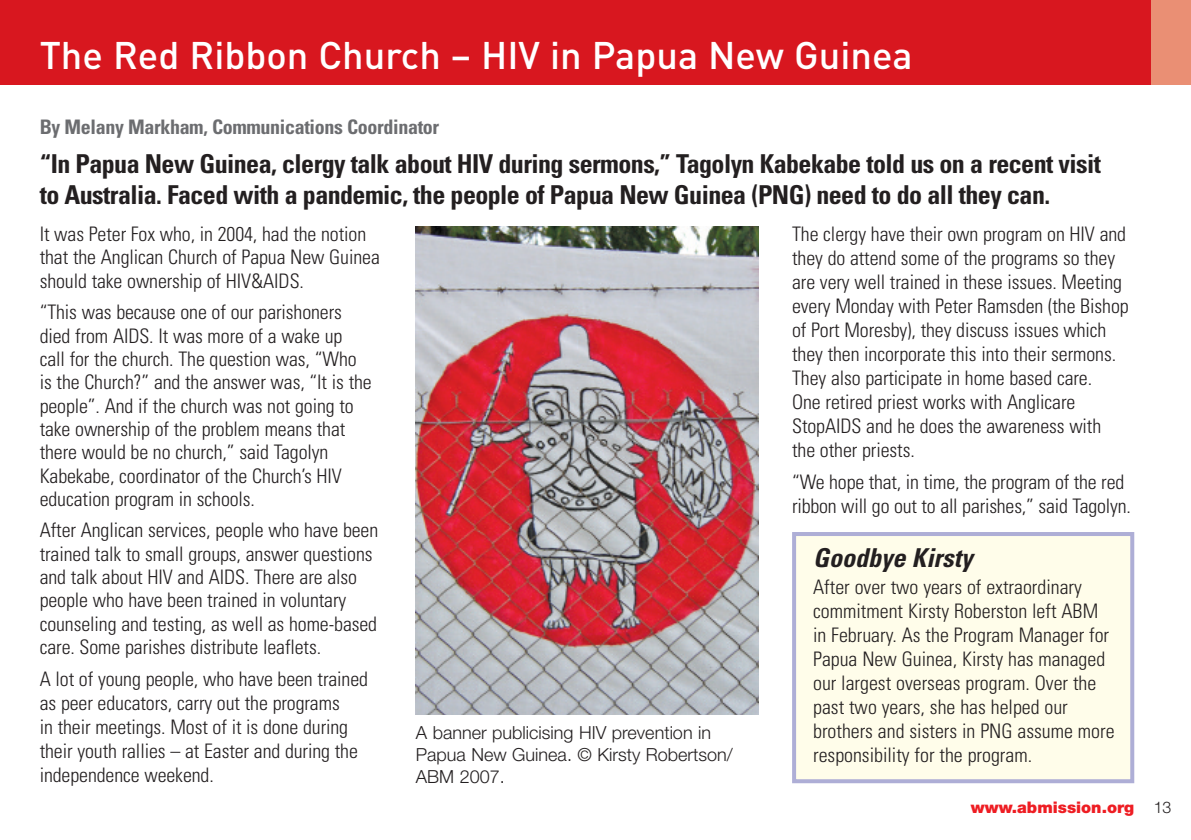
<style>
.page{position:relative;width:1191px;height:840px;background:#fff}
.page>*{position:absolute;margin:0;border:0;box-sizing:border-box;transform-origin:0 0}
.t1{font:500 38px "DIN Pro";color:#fff}
.t2{font:700 condensed 26px/31px "Univers";letter-spacing:-.02em;color:#231f20}
.t3{font:italic 700 condensed 26px "Univers";color:#231f20}
.t4{font:300 condensed 20px/24px "Univers";letter-spacing:-.005em;color:#231f20}
.t5{font:700 condensed 20px "Univers";letter-spacing:-.02em;color:#6c6d70}
.t6{font:300 18px/22px "Helvetica Neue";color:#231f20}
.t7{font:900 16px "Helvetica Neue";color:#ee1d23}
.s1{font-weight:300;color:#231f20}
</style>
<div class="page">
<div style="left:796px;top:535px;width:334px;height:243px;background:#fffdea"></div>
<div style="left:792px;top:531px;width:342px;height:251px;border:4px solid #aeaed6"></div>
<div style="left:0;top:0;width:1191px;height:85px;background:#d8171f"></div>
<div style="left:1151px;top:0;width:40px;height:85px;background:#ea8f74"></div>
<img style="left:416px;top:226px;width:342px;height:488px">
<h1 class="t1" style="left:40px;top:42px;width:874px">The Red Ribbon Church – HIV in Papua New Guinea</h1>
<p class="t5" style="left:40px;top:119px;width:401px">By Melany Markham, Communications Coordinator</p>
<h2 class="t2" style="left:40px;top:150px;width:1062px">“In Papua New Guinea, clergy talk about HIV during sermons,” Tagolyn Kabekabe told us on a recent visit to Australia. Faced with a pandemic, the people of Papua New Guinea (PNG) need to do all they can.</h2>
<p class="t4" style="left:40px;top:224px;width:342px">It was Peter Fox who, in 2004, had the notion that the Anglican Church of Papua New Guinea should take ownership of HIV&amp;AIDS.</p>
<p class="t4" style="left:40px;top:302px;width:333px;line-height:23.4px">“This was because one of our parishoners died from AIDS. It was more of a wake up call for the church. The question was, “Who is the Church?” and the answer was, “It is the people”. And if the church was not going to take ownership of the problem means that there would be no church,” said Tagolyn Kabekabe, coordinator of the Church’s HIV education program in schools.</p>
<p class="t4" style="left:40px;top:520px;width:340px;line-height:23.4px">After Anglican services, people who have been trained talk to small groups, answer questions and talk about HIV and AIDS. There are also people who have been trained in voluntary counseling and testing, as well as home-based care. Some parishes distribute leaflets.</p>
<p class="t4" style="left:40px;top:668px;width:330px">A lot of young people, who have been trained as peer educators, carry out the programs<br>in their meetings. Most of it is done during their youth rallies – at Easter and during the independence weekend.</p>
<p class="t6" style="left:416px;top:723px;width:318px">A banner publicising HIV prevention in<br>Papua New Guinea. © Kirsty Robertson/<br>ABM 2007.</p>
<p class="t4" style="left:792px;top:223px;width:338px">The clergy have their own program on HIV and they do attend some of the programs so they are very well trained in these issues. Meeting every Monday with Peter Ramsden (the Bishop of Port Moresby), they discuss issues which they then incorporate this into their sermons.<br>They also participate in home based care.<br>One retired priest works with Anglicare StopAIDS and he does the awareness with the other priests.</p>
<p class="t4" style="left:792px;top:471px;width:340px">“We hope that, in time, the program of the red ribbon will go out to all parishes,” said Tagolyn.</p>
<h2 class="t3" style="left:813px;top:548px;width:161px">Goodbye Kirsty</h2>
<p class="t4" style="left:813px;top:576px;width:303px">After over two years of extraordinary commitment Kirsty Roberston left ABM in February. As the Program Manager for Papua New Guinea, Kirsty has managed our largest overseas program. Over the past two years, she has helped our brothers and sisters in PNG assume more responsibility for the program.</p>
<p class="t7" style="left:971px;top:801px;width:202px">www.abmission.org <span class="s1">13</span></p>
</div>
